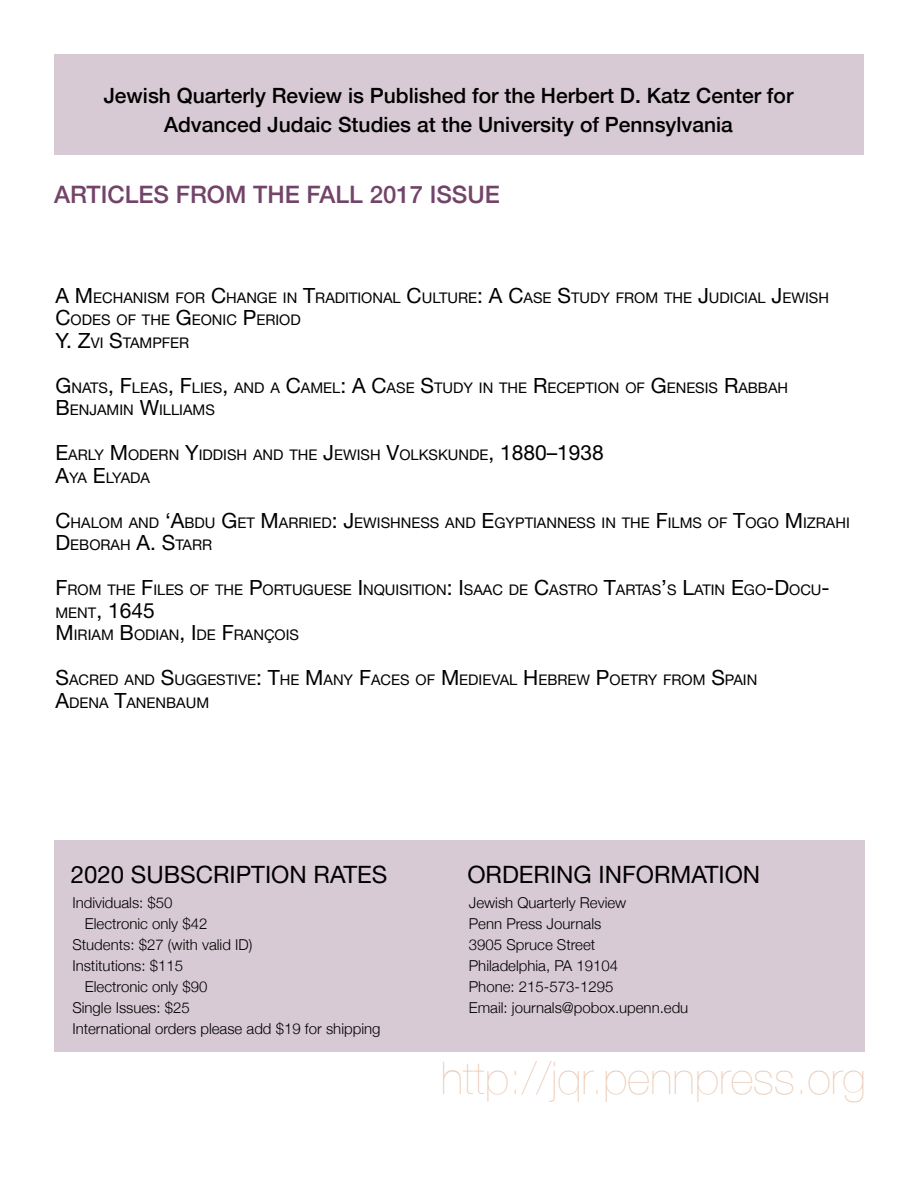
<style>
.page{position:relative;width:918px;height:1188px;background:#fff}
.page>*{position:absolute;margin:0;border:0;box-sizing:border-box;transform-origin:0 0}
.t1{font:200 45px "Helvetica Neue";color:#eac9b4}
.t2{font:24px "Helvetica Neue LT Std";color:#000}
.t3{font:500 24px "Helvetica Neue";color:#734469}
.t4{font:500 21px/28.5px "Helvetica Neue";color:#000;text-align:center}
.t5{font:21px "Helvetica Neue LT Std";color:#000}
.t6{font:300 15px/21px "Helvetica Neue";color:#000}
.t7{font:14.7px/22.5px "Helvetica Neue LT Std";color:#000}
.s1{font-size:21px}
.s2{font-size:14.7px}
</style>
<div class="page">
<div style="left:54px;top:54px;width:810px;height:100px;background:#d8cad4"></div>
<div style="left:55px;top:840px;width:810px;height:212px;background:#d8cad4"></div>
<h3 class="t4" style="left:104px;top:80px;width:691px">Jewish Quarterly Review is Published for the Herbert D. Katz Center for<br>Advanced Judaic Studies at the University of Pennsylvania</h3>
<h2 class="t3" style="left:54px;top:176px;width:447px">ARTICLES FROM THE FALL 2017 ISSUE</h2>
<p class="t7" style="left:55px;top:286px;width:775px"><span class="s1">A M</span>ECHANISM FOR <span class="s1">C</span>HANGE IN <span class="s1">T</span>RADITIONAL <span class="s1">C</span>ULTURE<span class="s1">: A C</span>ASE <span class="s1">S</span>TUDY FROM THE <span class="s1">J</span>UDICIAL <span class="s1">J</span>EWISH<br><span class="s1">C</span>ODES OF THE <span class="s1">G</span>EONIC <span class="s1">P</span>ERIOD<br><span class="s1">Y. Z</span>VI <span class="s1">S</span>TAMP</p>
<p class="t7" style="left:162px;top:331px;width:29px">FER</p>
<p class="t7" style="left:56px;top:376px;width:734px"><span class="s1">G</span>NATS<span class="s1">, F</span>LEAS<span class="s1">, F</span>LIES<span class="s1">,</span> AND A <span class="s1">C</span>AM EL<span class="s1">: A C</span>ASE <span class="s1">S</span>TUDY IN THE <span class="s1">R</span>ECEPTION OF <span class="s1">G</span>ENESIS <span class="s1">R</span>ABBAH<br><span class="s1">B</span>ENJAM</p>
<p class="t7" style="left:119px;top:398px;width:97px">IN <span class="s1">W</span>ILLIAMS</p>
<p class="t7" style="left:56px;top:443px;width:550px"><span class="s1">E</span>ARLY <span class="s1">M</span>ODERN <span class="s1">Y</span>IDDISH AND THE <span class="s1">J</span>EWISH <span class="s1">V</span>OLKSKUNDE<span class="s1">, 1880–1938<br>A</span>YA <span class="s1">E</span> LYADA</p>
<p class="t7" style="left:56px;top:511px;width:796px"><span class="s1">C</span>HALOM AND <span class="s1">‘A</span>BDU <span class="s1">G</span>ET <span class="s1">M</span>ARRIED<span class="s1">: J</span>EWISHNESS AND <span class="s1">E</span>GYPTIANNESS IN THE <span class="s1">F</span>ILMS OF <span class="s1">T</span>OGO <span class="s1">M</span>IZRAHI<br><span class="s1">D</span> EBORAH <span class="s1">A. S</span>TARR</p>
<p class="t7" style="left:56px;top:578px;width:776px"><span class="s1">F</span>ROM THE <span class="s1">F</span>ILES OF THE <span class="s1">P</span>ORTUGUESE <span class="s1">I</span> NQUISITION<span class="s1">: I</span> SAAC DE <span class="s1">C</span>ASTRO <span class="s1">T</span>ARTAS<span class="s1">’</span>S <span class="s1">L</span>ATIN <span class="s1">E</span>GO<span class="s1">-D</span>OCU<span class="s1">-</span></p>
<h3 class="t5" style="left:56px;top:598px;width:101px"><span class="s2">M ENT</span>, 1645</h3>
<p class="t7" style="left:55px;top:623px;width:245px"><span class="s1">M</span>IRIAM <span class="s1">B</span>ODIAN<span class="s1">, I</span> DE <span class="s1">F</span>RANÇOIS</p>
<p class="t7" style="left:56px;top:668px;width:703px"><span class="s1">S</span>ACRED AND <span class="s1">S</span>UGGESTIVE<span class="s1">: T</span>HE <span class="s1">M</span>ANY <span class="s1">F</span>ACES OF <span class="s1">M</span>EDIEVAL <span class="s1">H</span> EBREW <span class="s1">P</span>OETRY FROM <span class="s1">S</span>PAIN<br><span class="s1">A</span>DENA <span class="s1">T</span>ANENBAUM</p>
<h2 class="t2" style="left:71px;top:860px;width:318px">2020 SUBSCRIPTION RATES</h2>
<p class="t6" style="left:72px;top:891px;width:102px">Individuals: $50</p>
<p class="t6" style="left:85px;top:912px;width:124px">Electronic only $42</p>
<p class="t6" style="left:72px;top:933px;width:182px">Students: $27 (with valid ID)</p>
<p class="t6" style="left:72px;top:954px;width:112px">Institutions: $115</p>
<p class="t6" style="left:85px;top:975px;width:124px">Electronic only $90</p>
<p class="t6" style="left:72px;top:996px;width:119px">Single Issues: $25</p>
<p class="t6" style="left:72px;top:1017px;width:310px">International orders please add $19 for shipping</p>
<h2 class="t2" style="left:467px;top:860px;width:294px">ORDERING INFORMATION</h2>
<p class="t6" style="left:469px;top:891px;width:221px">Jewish Quarterly Review<br>Penn Press Journals<br>3905 Spruce Street<br>Philadelphia, PA 19104<br>Phone: 215-573-1295<br>Email: journals@pobox.upenn.edu</p>
<h1 class="t1" style="left:441px;top:1043px;width:427px">http://jqr.pennpress.org</h1>
</div>
